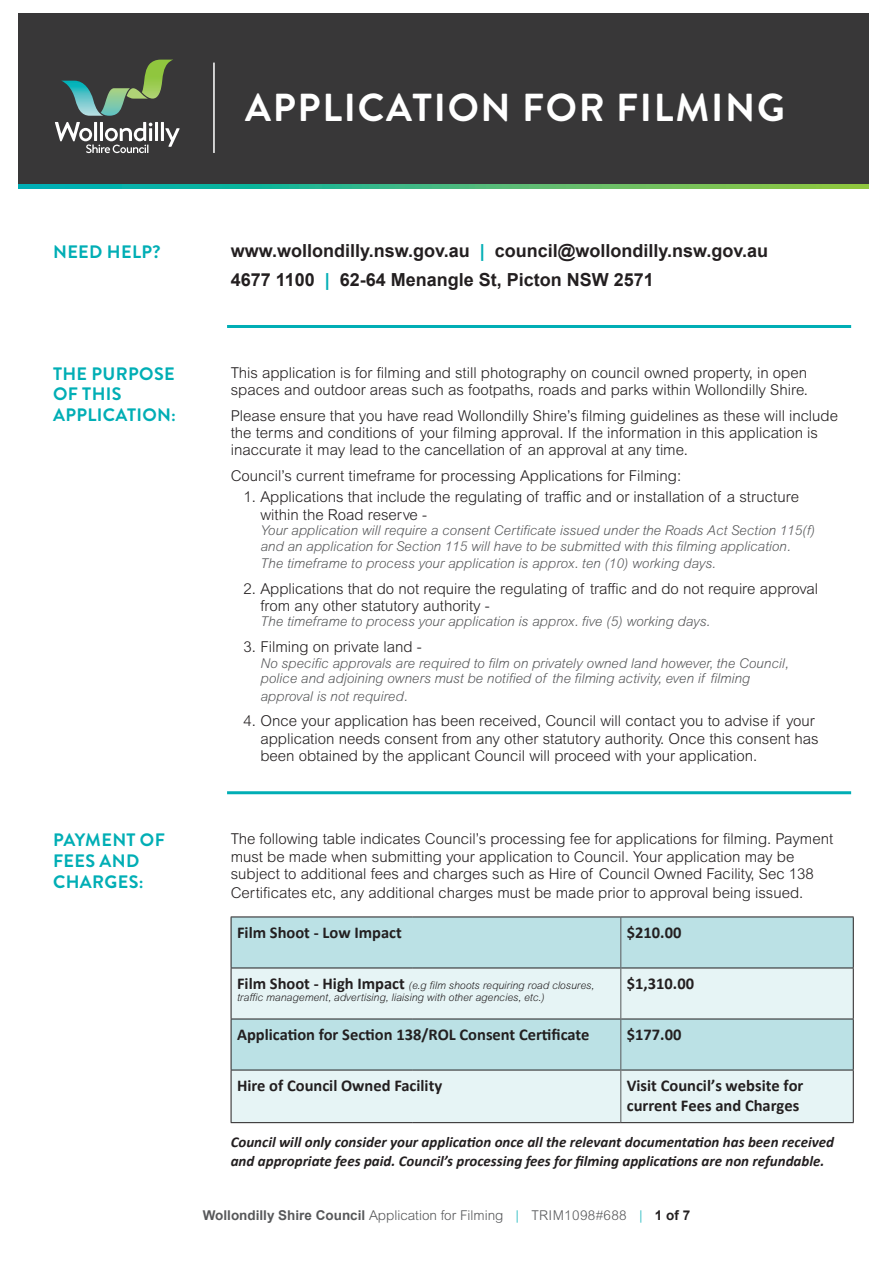
<style>
.page{position:relative;width:893px;height:1263px;background:#fff}
.page>*{position:absolute;margin:0;border:0;box-sizing:border-box;transform-origin:0 0}
.t1{font:700 39px "Brandon Grotesque";letter-spacing:.045em;color:#fff}
.t2{font:700 18px/28.5px "Arial";color:#231f20}
.t3{font:700 18px/20.7px "Brandon Grotesque";letter-spacing:.02em;color:#00aeb5}
.t4{font:700 16.5px "Calibri";color:#231f20}
.t5{font:700 16.5px/19.8px "Calibri";color:#231f20}
.t6{font:300 15px/17.2px "Arial MT Pro";color:#231f20}
.t7{font:italic 700 15px/19px "Calibri";color:#231f20}
.t8{font:italic 300 13.5px/15.6px "Arial MT Pro";color:#57585a}
.t9{font:300 13.5px "Arial MT Pro";color:#57585a}
.t10{font:italic 300 10.5px/12.1px "Arial MT Pro";color:#231f20}
.s1{color:#00aeb5}
.s2{font-style:inherit}
.s3{font-family:"Calibri";font-weight:700;font-style:normal;font-size:16.5px}
.s4{font-family:"Arial";font-weight:700}
.s5{font-family:"Arial";font-weight:700;color:#231f20}
</style>
<div class="page">
<div style="left:18px;top:13px;width:850px;height:171px;background:#383738"></div>
<div style="left:232px;top:917px;width:621px;height:50px;background:#bbe1e5"></div>
<svg style="left:232px;top:968px;width:621px;height:154px;fill:#e6f4f5"></svg>
<hr style="left:231px;top:917px;width:1px;height:50px;background:#231f20">
<hr style="left:231px;top:968px;width:1px;height:51px;background:#231f20">
<hr style="left:231px;top:1019px;width:1px;height:51px;background:#231f20">
<hr style="left:231px;top:1070px;width:1px;height:52px;background:#231f20">
<hr style="left:231px;top:916px;width:182px;height:1px;background:#231f20">
<hr style="left:413px;top:916px;width:208px;height:1px;background:#231f20">
<hr style="left:621px;top:916px;width:233px;height:1px;background:#231f20">
<hr style="left:231px;top:967px;width:182px;height:1px;background:#231f20">
<hr style="left:413px;top:967px;width:207px;height:1px;background:#231f20">
<hr style="left:621px;top:967px;width:233px;height:1px;background:#231f20">
<hr style="left:231px;top:1019px;width:182px;height:1px;background:#231f20">
<hr style="left:413px;top:1019px;width:207px;height:1px;background:#231f20">
<hr style="left:621px;top:1019px;width:233px;height:1px;background:#231f20">
<hr style="left:231px;top:1070px;width:182px;height:1px;background:#231f20">
<hr style="left:413px;top:1070px;width:207px;height:1px;background:#231f20">
<hr style="left:621px;top:1070px;width:233px;height:1px;background:#231f20">
<hr style="left:231px;top:1122px;width:182px;height:1px;background:#231f20">
<hr style="left:413px;top:1122px;width:208px;height:1px;background:#231f20">
<hr style="left:621px;top:1122px;width:233px;height:1px;background:#231f20">
<hr style="left:853px;top:917px;width:1px;height:50px;background:#231f20">
<hr style="left:853px;top:968px;width:1px;height:51px;background:#231f20">
<hr style="left:853px;top:1019px;width:1px;height:51px;background:#231f20">
<hr style="left:853px;top:1070px;width:1px;height:52px;background:#231f20">
<hr style="left:620px;top:917px;width:1px;height:51px;background:#57585a">
<hr style="left:620px;top:968px;width:1px;height:51px;background:#57585a">
<hr style="left:620px;top:1019px;width:1px;height:51px;background:#57585a">
<hr style="left:620px;top:1070px;width:1px;height:52px;background:#57585a">
<hr style="left:155px;top:122px;width:3px;height:19px;background:#fff">
<hr style="left:161px;top:122px;width:3px;height:19px;background:#fff">
<svg style="left:165px;top:128px;width:15px;height:19px"></svg>
<svg style="left:55px;top:122px;width:97px;height:31px"></svg>
<svg style="left:61px;top:60px;width:111px;height:56px"></svg>
<hr style="left:213px;top:63px;width:2px;height:90px;background:#fff">
<svg style="left:18px;top:185px;width:850px;height:3px"></svg>
<hr style="left:227px;top:325px;width:624px;height:3px;background:#00aeb5">
<hr style="left:227px;top:791px;width:624px;height:3px;background:#00aeb5">
<p class="t1" style="left:245px;top:81px;width:541px">APPLICATION FOR FILMING</p>
<p class="t3" style="left:53px;top:242px;width:109px">NEED HELP?</p>
<p class="t2" style="left:231px;top:237px;width:539px">www.wollondilly.nsw.gov.au <span class="s1">|</span> council@wollondilly.nsw.gov.au<br>4677 1100 <span class="s1">|</span> 62-64 Menangle St, Picton NSW 2571</p>
<p class="t3" style="left:53px;top:363px;width:125px">THE PURPOSE<br>OF THIS<br>APPLICATION:</p>
<p class="t3" style="left:53px;top:830px;width:113px">PAYMENT OF<br>FEES AND<br>CHARGES:</p>
<p class="t6" style="left:231px;top:364px;width:579px">This application is for filming and still photography on council owned property, in open spaces and outdoor areas such as footpaths, roads and parks within Wollondilly Shire.</p>
<p class="t6" style="left:231px;top:407px;width:609px">Please ensure that you have read Wollondilly Shire’s filming guidelines as these will include the terms and conditions of your filming approval. If the information in this application is inaccurate it may lead to the cancellation of an approval at any time.</p>
<p class="t6" style="left:231px;top:467px;width:452px">Council’s current timeframe for processing Applications for Filming:</p>
<p class="t6" style="left:260px;top:489px;width:540px;text-indent:-17px">1. Applications that include the regulating of traffic and or installation of a structure within the Road reserve -</p>
<p class="t8" style="left:260px;top:523px;width:556px">Your application will require a consent Certificate issued under the Roads Act Section 115(f) and an application for Section 115 will have to be submitted with this filming application.</p>
<p class="t8" style="left:260px;top:556px;width:457px">The timeframe to process your application is approx. ten (10) working days.</p>
<p class="t6" style="left:260px;top:580px;width:559px;text-indent:-17px">2. Applications that do not require the regulating of traffic and do not require approval from any other statutory authority -</p>
<p class="t8" style="left:260px;top:614px;width:451px">The timeframe to process your application is approx. five (5) working days.</p>
<p class="t6" style="left:243px;top:639px;width:180px">3. Filming on private land -</p>
<p class="t8" style="left:260px;top:656px;width:530px">No specific approvals are required to film on privately owned land however, the Council, police and adjoining owners must be notified of the filming activity, even if filming</p>
<p class="t8" style="left:260px;top:688px;width:149px">approval is not required.</p>
<p class="t6" style="left:260px;top:713px;width:560px;text-indent:-17px">4. Once your application has been received, Council will contact you to advise if your application needs consent from any other statutory authority. Once this consent has been obtained by the applicant Council will proceed with your application.</p>
<p class="t6" style="left:231px;top:831px;width:604px">The following table indicates Council’s processing fee for applications for filming. Payment must be made when submitting your application to Council. Your application may be subject to additional fees and charges such as Hire of Council Owned Facility, Sec 138</p>
<p class="t6" style="left:231px;top:884px;width:574px">Certificates etc, any additional charges must be made prior to approval being issued.</p>
<p class="t4" style="left:237px;top:921px;width:166px">Film Shoot - Low Impact</p>
<p class="t5" style="left:627px;top:922px;width:56px"><span class="s2">$2</span>10.00</p>
<p class="t10" style="left:237px;top:979px;width:359px"><span class="s3">Film Shoot - High Impact</span> (e.g film shoots requiring road closures, traffic management, advertising, liaising with other agencies, etc.)</p>
<p class="t4" style="left:627px;top:972px;width:69px">$1,<span class="s2">310</span>.00</p>
<p class="t4" style="left:237px;top:1023px;width:354px">Application for Section 138/ROL Consent Certificate</p>
<p class="t4" style="left:627px;top:1023px;width:56px">$17<span class="s2">7.0</span>0</p>
<p class="t4" style="left:237px;top:1074px;width:207px">Hire of Council Owned Facility</p>
<p class="t5" style="left:627px;top:1075px;width:178px">Visit Council’s website for current Fees and Charges</p>
<p class="t7" style="left:231px;top:1132px;width:605px">Council will only consider your application once all the relevant documentation has been received and appropriate fees paid. Council’s processing fees for filming applications are non refundable.</p>
<p class="t9" style="left:203px;top:1207px;width:489px"><span class="s4">Wollondilly Shire Council</span> Application for Filming <span class="s1">|</span> TRIM1098#688 <span class="s1">|</span> <span class="s5">1 of 7</span></p>
</div>
